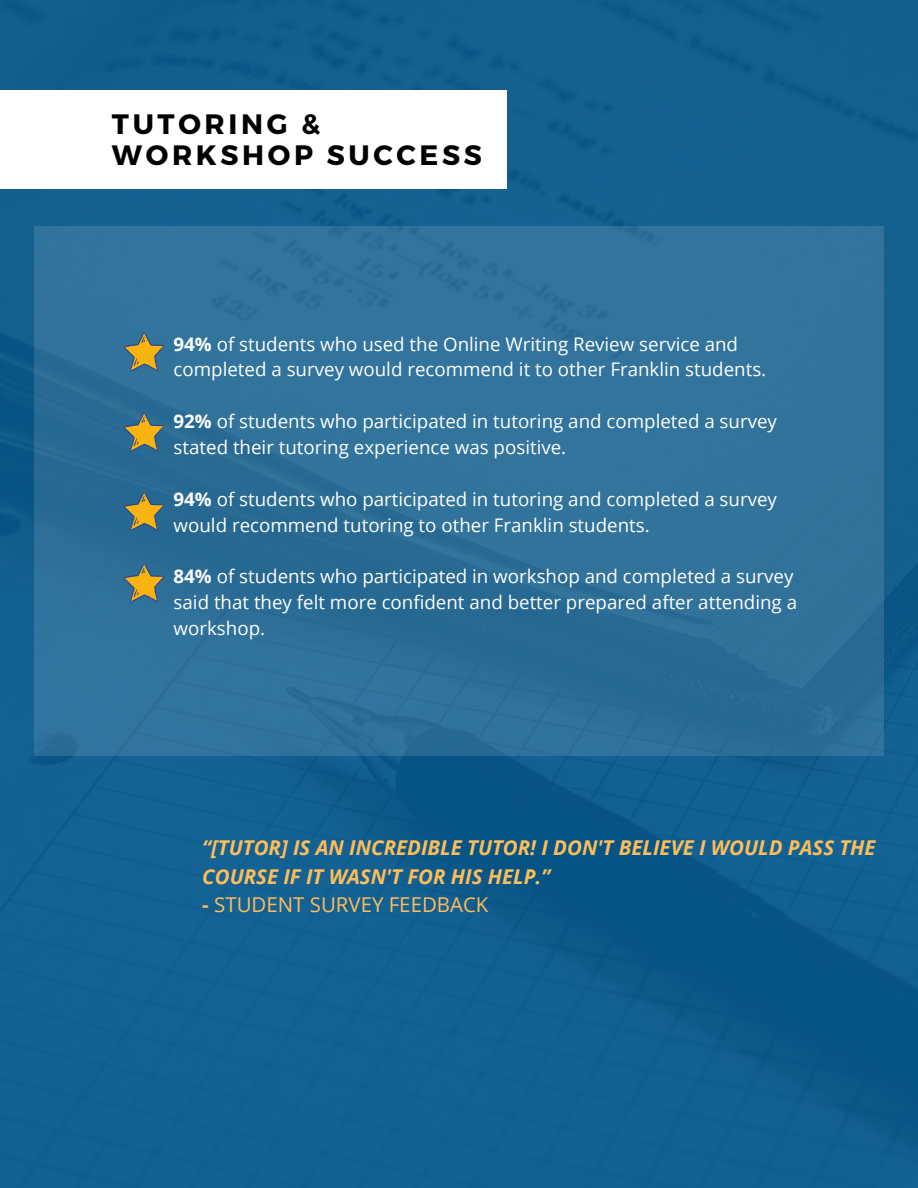
<style>
.page{position:relative;width:918px;height:1188px;background:#fff}
.page>*{position:absolute;margin:0;border:0;box-sizing:border-box;transform-origin:0 0}
.t1{font:700 28.05px/31.8px "Montserrat";letter-spacing:.13em;color:#000}
.t2{font:italic 700 20.4px/28.5px "Open Sans";color:#ffbd59}
.t3{font:20.4px "Open Sans";color:#ffbd59}
.t4{font:18.75px/25.8px "Open Sans";color:#fff}
.s1{font-weight:700}
</style>
<div class="page">
<img style="left:0;top:0;width:918px;height:1188px">
<div style="left:0;top:90px;width:506px;height:98px;background:#fff"></div>
<div style="left:34px;top:227px;width:850px;height:529px;background:#31739b"></div>
<svg style="left:123px;top:332px;width:42px;height:40px"></svg>
<svg style="left:123px;top:412px;width:42px;height:40px"></svg>
<svg style="left:123px;top:492px;width:42px;height:39px"></svg>
<svg style="left:123px;top:563px;width:42px;height:39px"></svg>
<p class="t1" style="left:112px;top:106px;width:371px">TUTORING &amp;<br>WORKSHOP SUCCESS</p>
<p class="t4" style="left:174px;top:330px;width:594px"><span class="s1">94%</span> of students who used the Online Writing Review service and completed a survey would recommend it to other Franklin students.</p>
<p class="t4" style="left:174px;top:408px;width:605px"><span class="s1">92%</span> of students who participated in tutoring and completed a survey stated their tutoring experience was positive.</p>
<p class="t4" style="left:174px;top:486px;width:605px"><span class="s1">94%</span> of students who participated in tutoring and completed a survey would recommend tutoring to other Franklin students.</p>
<p class="t4" style="left:174px;top:563px;width:625px"><span class="s1">84%</span> of students who participated in workshop and completed a survey said that they felt more confident and better prepared after attending a workshop.</p>
<p class="t2" style="left:202px;top:833px;width:675px">“[TUTOR] IS AN INCREDIBLE TUTOR! I DON'T BELIEVE I WOULD PASS THE<br>COURSE IF IT WASN'T FOR HIS HELP.”</p>
<p class="t3" style="left:202px;top:891px;width:288px"><span class="s1">-</span> STUDENT SURVEY FEEDBACK</p>
</div>
